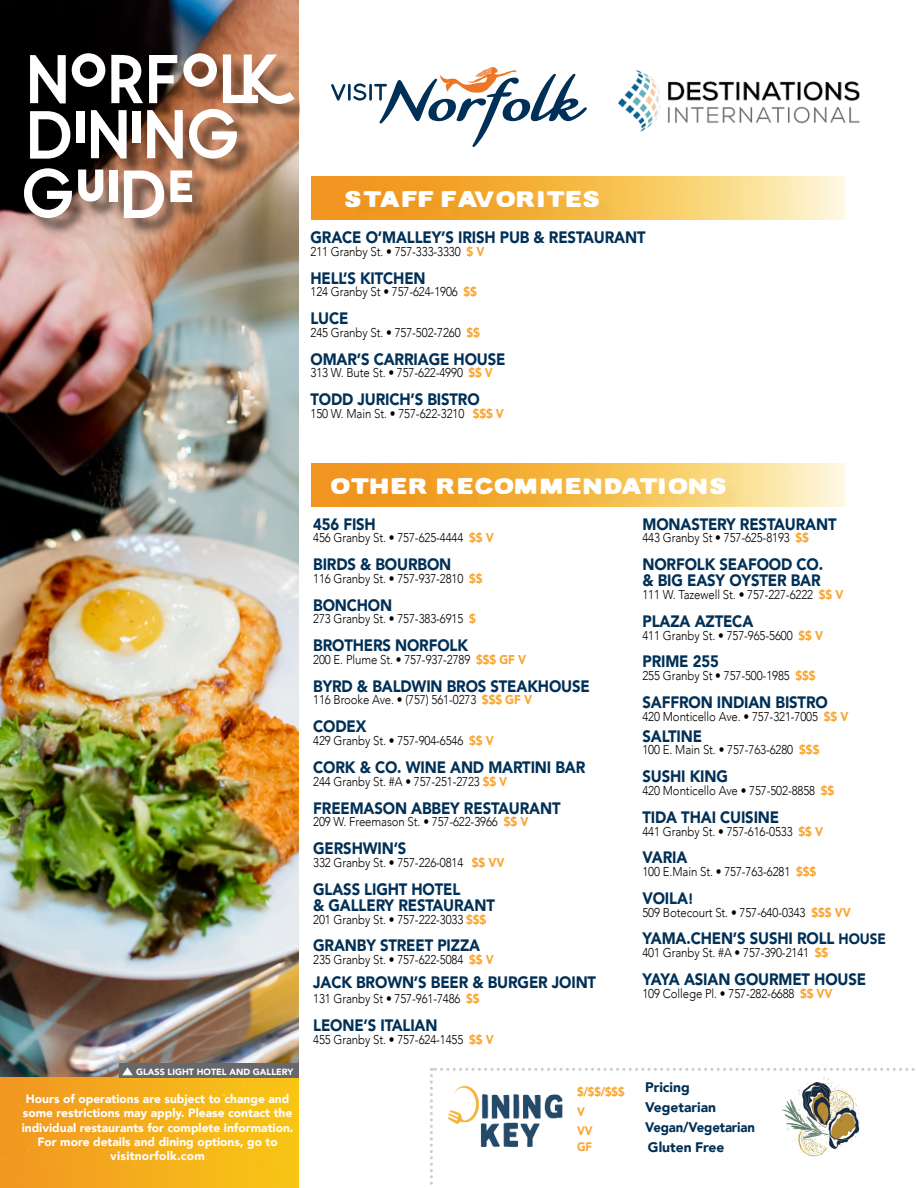
<style>
.page{position:relative;width:918px;height:1188px;background:#fff}
.page>*{position:absolute;margin:0;border:0;box-sizing:border-box;transform-origin:0 0}
.t1{font:101.7px "Quirk";color:#fff}
.t2{font:22.65px "Lance Sans Regular";color:#fff;scale:1.17 1}
.t3{font:900 16.5px/16px "Avenir";letter-spacing:-.01em;color:#003057;scale:.9 1}
.t4{font:900 13.8px/20px "Avenir";color:#003057}
.t5{font:300 12.75px "Avenir";letter-spacing:-.01em;color:#000;scale:.9 1}
.t6{font:900 12.3px/19.5px "Avenir";color:#faa634;scale:.9 1}
.t7{font:900 12px/14.4px "Avenir";color:#fff;text-align:center}
.t8{font:900 9px "Avenir";color:#fff}
.s1{font-weight:900;color:#faa634}
.s2{font-size:15px}
</style>
<div class="page">
<img style="left:618px;top:70px;width:242px;height:62px">
<img style="left:0;top:0;width:299px;height:1188px">
<div style="left:32px;top:56px;width:280px;height:66px;background:#000;opacity:.5"></div>
<div style="left:32px;top:112px;width:223px;height:65px;background:#000;opacity:.5"></div>
<div style="left:26px;top:171px;width:185px;height:66px;background:#000;opacity:.5"></div>
<div style="left:119px;top:1064px;width:180px;height:14px;background:#67686b"></div>
<svg style="left:122px;top:1067px;width:11px;height:9px"></svg>
<img style="left:312px;top:177px;width:533px;height:42px">
<div style="left:348px;top:193px;width:269px;height:33px;background:#000;opacity:.03"></div>
<img style="left:312px;top:464px;width:533px;height:42px">
<div style="left:334px;top:480px;width:410px;height:33px;background:#000;opacity:.03"></div>
<svg style="left:331px;top:84px;width:15px;height:17px"></svg>
<hr style="left:348px;top:84px;width:3px;height:17px;background:#003057">
<svg style="left:353px;top:83px;width:13px;height:18px"></svg>
<hr style="left:369px;top:84px;width:3px;height:17px;background:#003057">
<svg style="left:374px;top:67px;width:213px;height:80px"></svg>
<svg style="left:430px;top:1068px;width:485px;height:117px"></svg>
<img style="left:435px;top:1081px;width:134px;height:79px">
<div style="left:300px;top:93px;width:12px;height:32px;background:#fff"></div>
<h1 class="t1" style="left:27px;top:28px;width:255px">NoRfolk</h1>
<h1 class="t1" style="left:27px;top:83px;width:215px">Dining</h1>
<h1 class="t1" style="left:21px;top:143px;width:176px">Guide</h1>
<h2 class="t2" style="left:345px;top:187px;width:221px">STAFF FAVORITES</h2>
<p class="t3" style="left:310px;top:229px;width:374px">GRACE O’MALLEY’S IRISH PUB &amp; RESTAURANT</p>
<p class="t5" style="left:310px;top:244px;width:195px">211 Granby St. • 757-333-3330 <span class="s1">$ V</span></p>
<p class="t3" style="left:310px;top:269px;width:130px">HELL’S KITCHEN</p>
<p class="t5" style="left:310px;top:284px;width:186px">124 Granby St • 757-624-1906 <span class="s1">$$</span></p>
<p class="t3" style="left:310px;top:310px;width:44px">LUCE</p>
<p class="t5" style="left:310px;top:325px;width:190px">245 Granby St. • 757-502-7260 <span class="s1">$$</span></p>
<p class="t3" style="left:310px;top:350px;width:218px">OMAR’S CARRIAGE HOUSE</p>
<p class="t5" style="left:310px;top:365px;width:204px">313 W. Bute St. • 757-622-4990 <span class="s1">$$ V</span></p>
<p class="t3" style="left:310px;top:391px;width:190px">TODD JURICH’S BISTRO</p>
<p class="t5" style="left:310px;top:406px;width:216px">150 W. Main St. • 757-622-3210 <span class="s1">$$$ V</span></p>
<p class="t8" style="left:136px;top:1064px;width:159px">GLASS LIGHT HOTEL AND GALLERY</p>
<p class="t7" style="left:22px;top:1091px;width:273px">Hours of operations are subject to change and some restrictions may apply. Please contact the individual restaurants for complete information.<br>For more details and dining options, go to visitnorfolk.com</p>
<h2 class="t2" style="left:330px;top:474px;width:342px">OTHER RECOMMENDATIONS</h2>
<p class="t3" style="left:313px;top:516px;width:71px">456 FISH</p>
<p class="t5" style="left:313px;top:531px;width:202px">456 Granby St. • 757-625-4444 <span class="s1">$$ V</span></p>
<p class="t3" style="left:313px;top:556px;width:155px">BIRDS &amp; BOURBON</p>
<p class="t5" style="left:313px;top:571px;width:190px">116 Granby St. • 757-937-2810 <span class="s1">$$</span></p>
<p class="t3" style="left:313px;top:597px;width:89px">BONCHON</p>
<p class="t5" style="left:313px;top:612px;width:182px">273 Granby St. • 757-383-6915 <span class="s1">$</span></p>
<p class="t3" style="left:313px;top:637px;width:174px">BROTHERS NORFOLK</p>
<p class="t5" style="left:313px;top:652px;width:238px">200 E. Plume St. • 757-937-2789 <span class="s1">$$$ GF V</span></p>
<p class="t3" style="left:313px;top:678px;width:309px">BYRD &amp; BALDWIN BROS STEAKHOUSE</p>
<p class="t5" style="left:313px;top:693px;width:245px">116 Brooke Ave. • (757) 561-0273 <span class="s1">$$$ GF V</span></p>
<p class="t3" style="left:313px;top:718px;width:61px">CODEX</p>
<p class="t5" style="left:313px;top:733px;width:202px">429 Granby St. • 757-904-6546 <span class="s1">$$ V</span></p>
<p class="t3" style="left:313px;top:759px;width:304px">CORK &amp; CO. WINE AND MARTINI BAR</p>
<p class="t5" style="left:313px;top:774px;width:217px">244 Granby St. #A • 757-251-2723 <span class="s1">$$ V</span></p>
<p class="t3" style="left:313px;top:799px;width:276px">FREEMASON ABBEY RESTAURANT</p>
<p class="t5" style="left:313px;top:814px;width:241px">209 W. Freemason St. • 757-622-3966 <span class="s1">$$ V</span></p>
<p class="t3" style="left:313px;top:840px;width:105px">GERSHWIN’S</p>
<p class="t5" style="left:313px;top:855px;width:214px">332 Granby St. • 757-226-0814 <span class="s1">$$ VV</span></p>
<p class="t3" style="left:313px;top:880px;width:203px">GLASS LIGHT HOTEL<br>&amp; GALLERY RESTAURANT</p>
<p class="t5" style="left:313px;top:912px;width:194px">201 Granby St. • 757-222-3033 <span class="s1">$$$</span></p>
<p class="t3" style="left:313px;top:937px;width:187px">GRANBY STREET PIZZA</p>
<p class="t5" style="left:313px;top:952px;width:202px">235 Granby St. • 757-622-5084 <span class="s1">$$ V</span></p>
<p class="t3" style="left:313px;top:974px;width:316px">JACK BROWN’S BEER &amp; BURGER JOINT</p>
<p class="t5" style="left:313px;top:991px;width:186px">131 Granby St • 757-961-7486 <span class="s1">$$</span></p>
<p class="t3" style="left:313px;top:1017px;width:140px">LEONE’S ITALIAN</p>
<p class="t5" style="left:313px;top:1032px;width:202px">455 Granby St. • 757-624-1455 <span class="s1">$$ V</span></p>
<p class="t6" style="left:577px;top:1082px;width:54px">$/$$/$$$<br>V<br>VV</p>
<p class="t6" style="left:577px;top:1137px;width:18px">GF</p>
<p class="t3" style="left:642px;top:516px;width:217px">MONASTERY RESTAURANT</p>
<p class="t5" style="left:642px;top:531px;width:186px">443 Granby St • 757-625-8193 <span class="s1">$$</span></p>
<p class="t3" style="left:642px;top:556px;width:202px">NORFOLK SEAFOOD CO. &amp; BIG EASY OYSTER BAR</p>
<p class="t5" style="left:642px;top:587px;width:225px">111 W. Tazewell St. • 757-227-6222 <span class="s1">$$ V</span></p>
<p class="t3" style="left:642px;top:613px;width:125px">PLAZA AZTECA</p>
<p class="t5" style="left:642px;top:628px;width:202px">411 Granby St. • 757-965-5600 <span class="s1">$$ V</span></p>
<p class="t3" style="left:642px;top:653px;width:86px">PRIME 255</p>
<p class="t5" style="left:642px;top:668px;width:194px">255 Granby St • 757-500-1985 <span class="s1">$$$</span></p>
<p class="t3" style="left:642px;top:694px;width:207px">SAFFRON INDIAN BISTRO</p>
<p class="t5" style="left:642px;top:709px;width:230px">420 Monticello Ave. • 757-321-7005 <span class="s1">$$ V</span></p>
<p class="t3" style="left:642px;top:727px;width:68px">SALTINE</p>
<p class="t5" style="left:642px;top:742px;width:198px">100 E. Main St. • 757-763-6280 <span class="s1">$$$</span></p>
<p class="t3" style="left:642px;top:768px;width:97px">SUSHI KING</p>
<p class="t5" style="left:642px;top:783px;width:215px">420 Monticello Ave • 757-502-8858 <span class="s1">$$</span></p>
<p class="t3" style="left:642px;top:809px;width:153px">TIDA THAI CUISINE</p>
<p class="t5" style="left:642px;top:824px;width:202px">441 Granby St. • 757-616-0533 <span class="s1">$$ V</span></p>
<p class="t3" style="left:642px;top:849px;width:52px">VARIA</p>
<p class="t5" style="left:642px;top:864px;width:195px">100 E.Main St. • 757-763-6281 <span class="s1">$$$</span></p>
<p class="t3" style="left:642px;top:890px;width:59px">VOILA<span class="s2">!</span></p>
<p class="t5" style="left:642px;top:905px;width:233px">509 Botecourt St. • 757-640-0343 <span class="s1">$$$ VV</span></p>
<p class="t3" style="left:642px;top:930px;width:272px">YAMA.CHEN’S SUSHI ROLL <span class="s2">HOUSE</span></p>
<p class="t5" style="left:642px;top:945px;width:208px">401 Granby St. #A • 757-390-2141 <span class="s1">$$</span></p>
<p class="t3" style="left:642px;top:971px;width:250px">YAYA ASIAN GOURMET HOUSE</p>
<p class="t5" style="left:642px;top:986px;width:213px">109 College Pl. • 757-282-6688 <span class="s1">$$ VV</span></p>
<p class="t4" style="left:645px;top:1077px;width:111px">Pricing<br>Vegetarian<br>Vegan/Vegetarian<br>Gluten Free</p>
</div>
